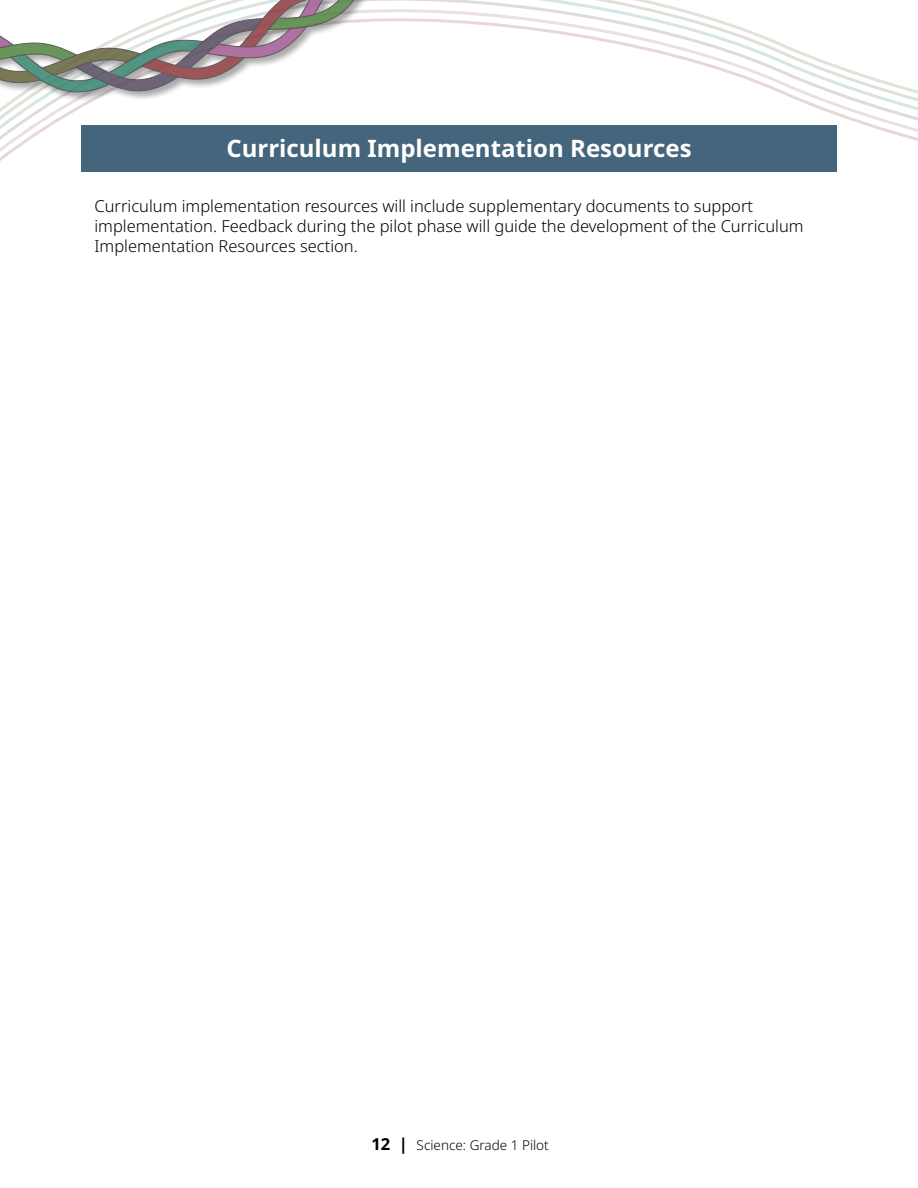
<style>
.page{position:relative;width:918px;height:1188px;background:#fff}
.page>*{position:absolute;margin:0;border:0;box-sizing:border-box;transform-origin:0 0}
.H2_White{font:700 24px "Noto Sans";color:#fff}
.Paragraph{font:300 16.5px/19.8px "Noto Sans";color:#000}
.t1{font:300 13.5px "Noto Sans";color:#000}
.s1{font-weight:700;font-size:16.5px}
</style>
<div class="page">
<svg style="left:0;top:0;width:918px;height:172px"></svg>
<div style="left:0;top:0;width:515px;height:102px;background:#000;opacity:.4"></div>
<svg style="left:0;top:0;width:407px;height:96px"></svg>
<div style="left:81px;top:125px;width:756px;height:46px;background:#45657d"></div>
<h2 class="H2_White" style="left:226px;top:132px;width:467px">Curriculum Implementation Resources</h2>
<p class="Paragraph" style="left:94px;top:197px;width:711px">Curriculum implementation resources will include supplementary documents to support implementation. Feedback during the pilot phase will guide the development of the Curriculum<br>Implementation Resources section.</p>
<p class="t1" style="left:372px;top:1135px;width:179px"><span class="s1">12 |</span> Science: Grade 1 Pilot</p>
</div>
